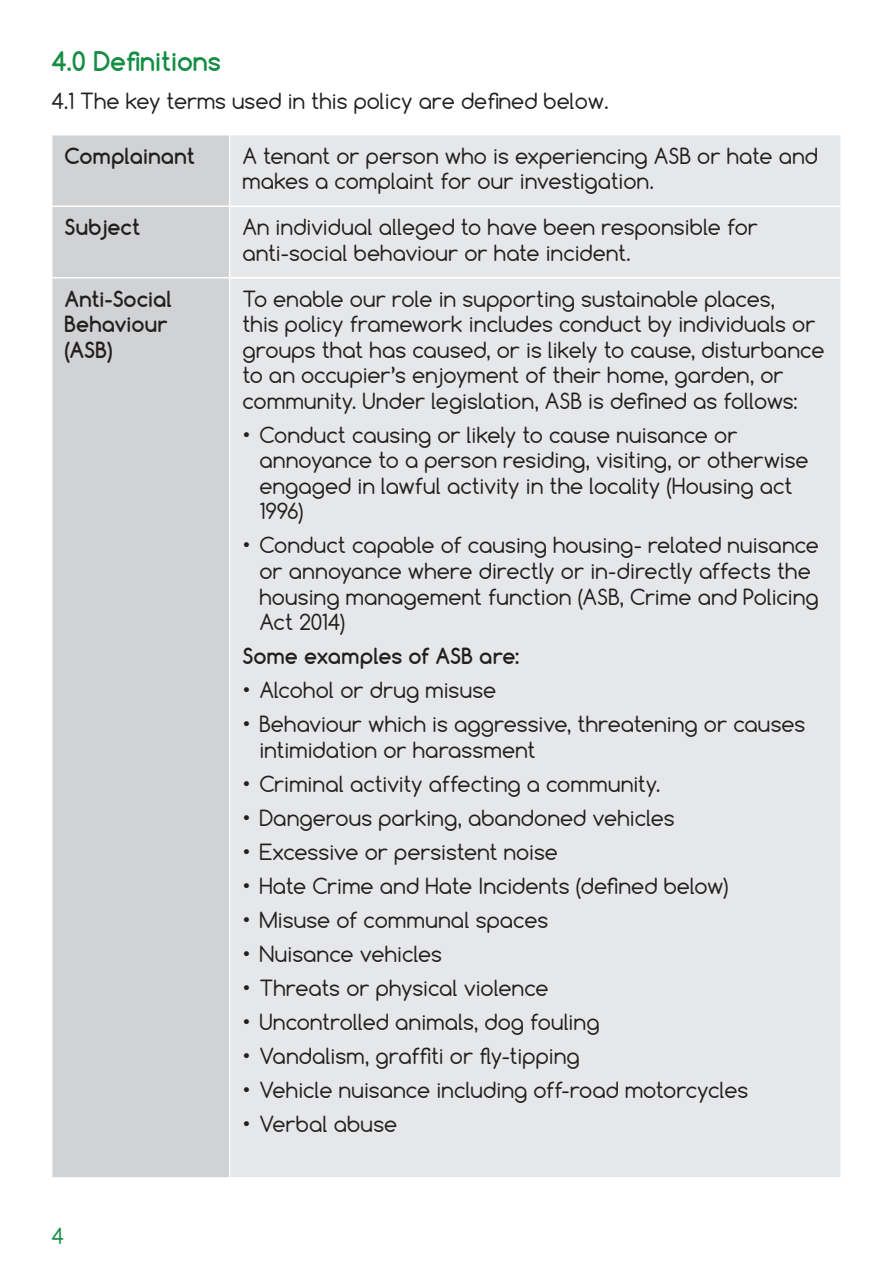
<style>
.page{position:relative;width:893px;height:1263px;background:#fff}
.page>*{position:absolute;margin:0;border:0;box-sizing:border-box;transform-origin:0 0}
.t1{font:700 25.5px "Comfortaa";color:#158e44}
.t2{font:21px/25.5px "Comfortaa";color:#231f20}
.t3{font:700 21px/25.5px "Comfortaa";letter-spacing:.005em;color:#231f20}
.t4{font:21px "Comfortaa";color:#158e44}
</style>
<div class="page">
<div style="left:53px;top:135px;width:176px;height:1042px;background:#d1d2d4"></div>
<div style="left:230px;top:135px;width:610px;height:1042px;background:#e6e7e9"></div>
<hr style="left:51px;top:205px;width:179px;height:2px;background:#fff">
<hr style="left:230px;top:205px;width:612px;height:2px;background:#fff">
<hr style="left:51px;top:277px;width:179px;height:2px;background:#fff">
<hr style="left:230px;top:277px;width:612px;height:2px;background:#fff">
<p class="t1" style="left:51px;top:45px;width:172px">4.0 Definitions</p>
<p class="t2" style="left:51px;top:88px;width:559px">4.1 The key terms used in this policy are defined below.</p>
<p class="t3" style="left:65px;top:143px;width:132px">Complainant</p>
<p class="t2" style="left:242px;top:143px;width:577px">A tenant or person who is experiencing ASB or hate and makes a complaint for our investigation.</p>
<p class="t3" style="left:65px;top:214px;width:77px">Subject</p>
<p class="t2" style="left:242px;top:214px;width:517px">An individual alleged to have been responsible for anti-social behaviour or hate incident.</p>
<p class="t3" style="left:65px;top:286px;width:109px">Anti-Social<br>Behaviour (ASB)</p>
<p class="t2" style="left:242px;top:286px;width:584px">To enable our role in supporting sustainable places,<br>this policy framework includes conduct by individuals or groups that has caused, or is likely to cause, disturbance to an occupier’s enjoyment of their home, garden, or community. Under legislation, ASB is defined as follows:</p>
<p class="t2" style="left:259px;top:422px;width:551px;text-indent:-17px">• Conduct causing or likely to cause nuisance or annoyance to a person residing, visiting, or otherwise engaged in lawful activity in the locality (Housing act 1996)</p>
<p class="t2" style="left:259px;top:532px;width:561px;text-indent:-17px">• Conduct capable of causing housing- related nuisance or annoyance where directly or in-directly affects the housing management function (ASB, Crime and Policing Act 2014)</p>
<p class="t3" style="left:242px;top:643px;width:278px">Some examples of ASB are:</p>
<p class="t2" style="left:242px;top:677px;width:255px">• Alcohol or drug misuse</p>
<p class="t2" style="left:259px;top:711px;width:547px;text-indent:-17px">• Behaviour which is aggressive, threatening or causes intimidation or harassment</p>
<p class="t2" style="left:242px;top:770px;width:419px">• Criminal activity affecting a community.</p>
<p class="t2" style="left:242px;top:804px;width:434px">• Dangerous parking, abandoned vehicles</p>
<p class="t2" style="left:242px;top:838px;width:317px">• Excessive or persistent noise</p>
<p class="t2" style="left:242px;top:872px;width:488px">• Hate Crime and Hate Incidents (defined below)</p>
<p class="t2" style="left:242px;top:906px;width:307px">• Misuse of communal spaces</p>
<p class="t2" style="left:242px;top:940px;width:201px">• Nuisance vehicles</p>
<p class="t2" style="left:242px;top:975px;width:308px">• Threats or physical violence</p>
<p class="t2" style="left:242px;top:1009px;width:359px">• Uncontrolled animals, dog fouling</p>
<p class="t2" style="left:242px;top:1043px;width:339px">• Vandalism, graffiti or fly-tipping</p>
<p class="t2" style="left:242px;top:1077px;width:507px">• Vehicle nuisance including off-road motorcycles</p>
<p class="t2" style="left:242px;top:1111px;width:156px">• Verbal abuse</p>
<p class="t4" style="left:51px;top:1222px;width:15px">4</p>
</div>
